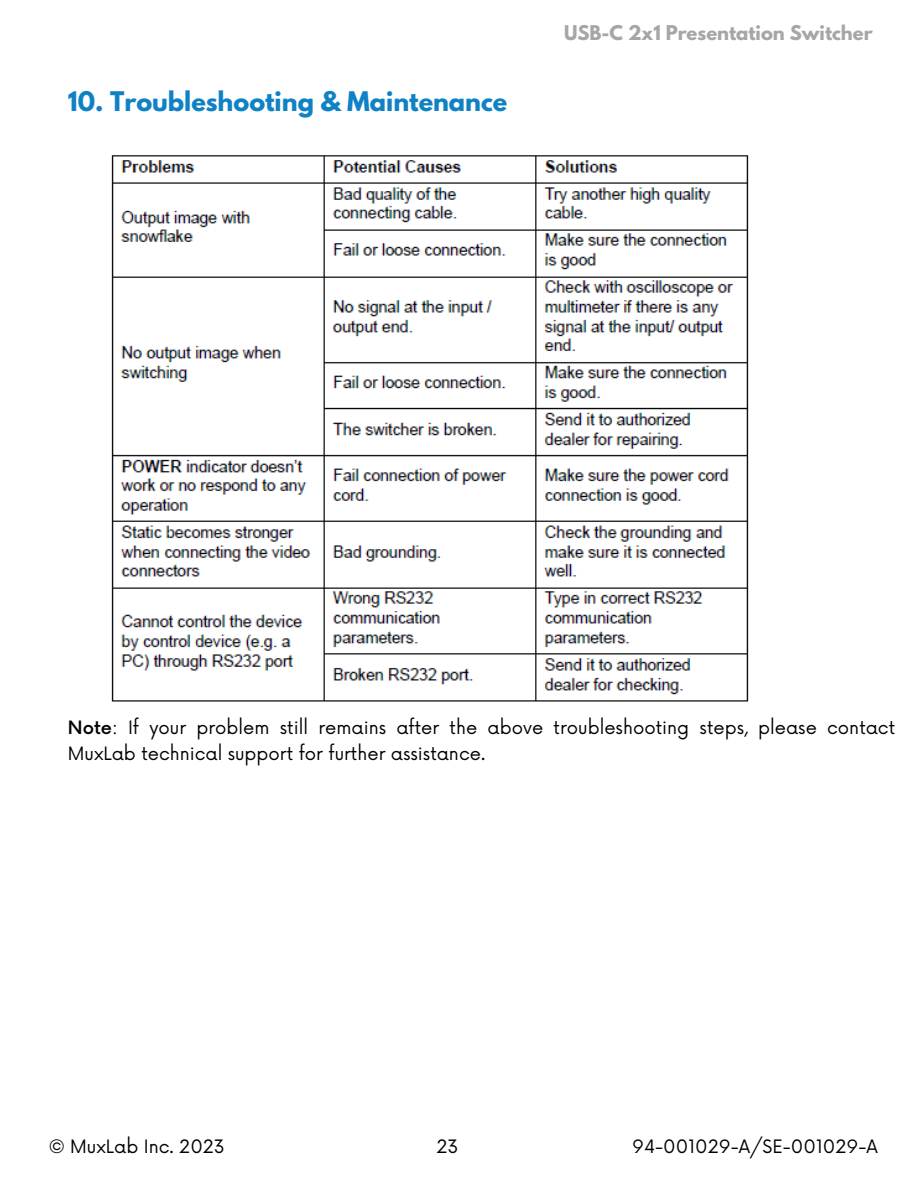
<style>
.page{position:relative;width:918px;height:1188px;background:#fff}
.page>*{position:absolute;margin:0;border:0;box-sizing:border-box;transform-origin:0 0}
.t1{font:700 24px "League Spartan";color:#0f82c5}
.t2{font:18px/25.8px "Now";color:#000}
.t3{font:700 18px "League Spartan";color:#a6a6a6}
.s1{font-weight:500}
</style>
<div class="page">
<img style="left:111px;top:155px;width:638px;height:547px">
<p class="t1" style="left:68px;top:89px;width:441px">10. Troubleshooting &amp; Maintenance</p>
<p class="t3" style="left:564px;top:24px;width:310px">USB-C 2x1 Presentation Switcher</p>
<p class="t2" style="left:68px;top:716px;width:829px"><span class="s1">Note</span>: If your problem still remains after the above troubleshooting steps, please contact<br>MuxLab technical support for further assistance.</p>
<p class="t2" style="left:49px;top:1134px;width:178px">© MuxLab Inc. 2023</p>
<p class="t2" style="left:436px;top:1134px;width:24px">23</p>
<p class="t2" style="left:632px;top:1134px;width:247px">94-001029-A/SE-001029-A</p>
</div>
